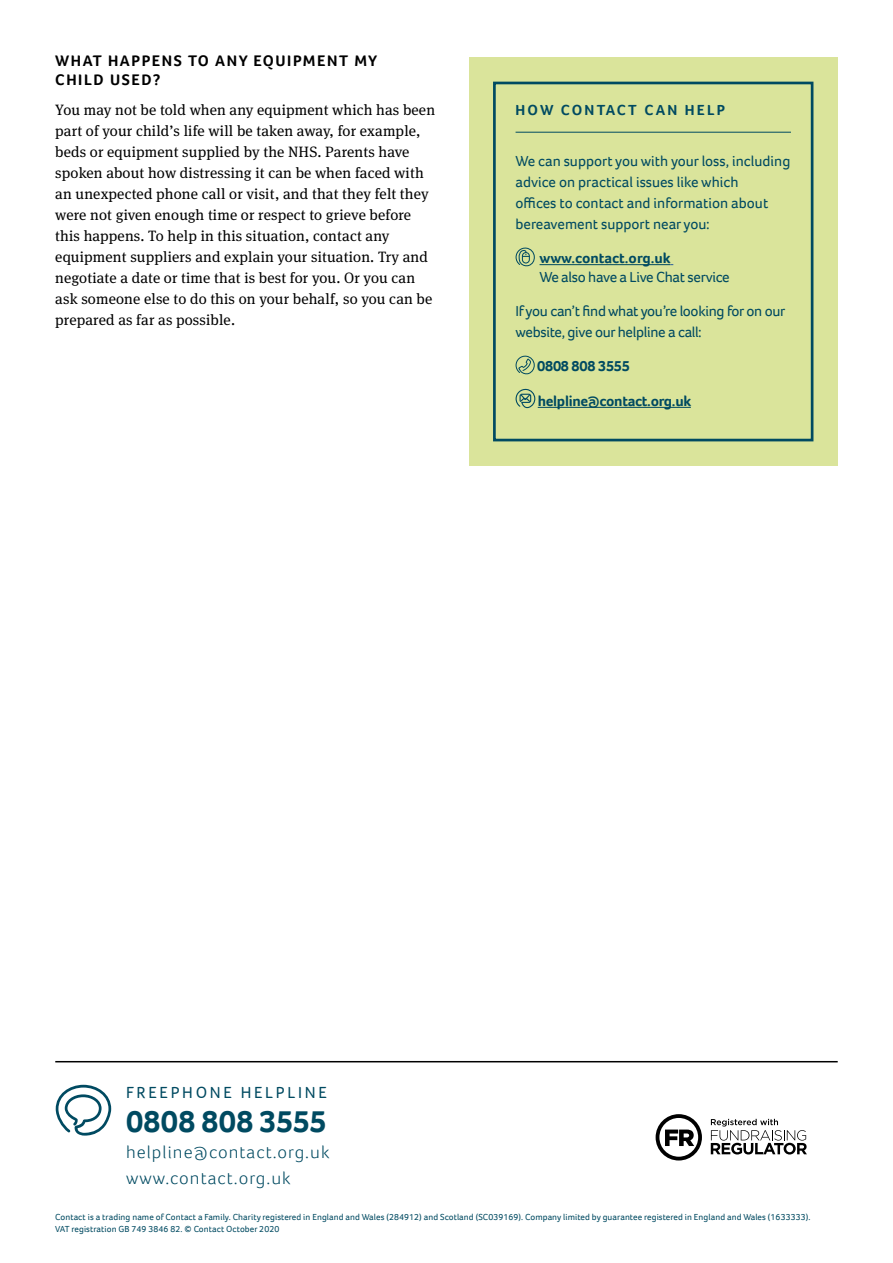
<style>
.page{position:relative;width:893px;height:1263px;background:#fff}
.page>*{position:absolute;margin:0;border:0;box-sizing:border-box;transform-origin:0 0}
.t1{font:700 31.5px "Foco";color:#004a61}
.t2{font:300 18px/25.8px "Foco";letter-spacing:.06em;color:#004a61}
.t3{font:16.5px "Foco";letter-spacing:.165em;color:#004a61}
.t4{font:700 15.75px/18.9px "Foco";letter-spacing:.1em;color:#000}
.t5{font:15px/21px "Meta Serif Pro";letter-spacing:.01em;color:#000}
.t6{font:15px/21px "Foco";color:#004a61}
.t7{font:15px/21px "Foco";letter-spacing:-.02em;color:#004a61}
.t8{font:700 15px "Foco";letter-spacing:-.02em;color:#004a61}
.t9{font:700 15px "Foco";color:#004a61}
.t10{font:700 15px "Foco";letter-spacing:.15em;color:#004a61}
.t11{font:9px/12px "Foco";letter-spacing:.01em;color:#004a61}
</style>
<div class="page">
<hr style="left:55px;top:1061px;width:783px;height:1px;background:#000">
<svg style="left:656px;top:1114px;width:46px;height:46px"></svg>
<svg style="left:711px;top:1119px;width:96px;height:35px"></svg>
<svg style="left:56px;top:1085px;width:55px;height:50px"></svg>
<div style="left:469px;top:57px;width:369px;height:409px;background:#dae49b"></div>
<hr style="left:516px;top:132px;width:275px;height:1px;background:#004a61">
<hr style="left:540px;top:264px;width:130px;height:1px;background:#004a61">
<hr style="left:538px;top:407px;width:153px;height:1px;background:#004a61">
<svg style="left:515px;top:247px;width:20px;height:19px"></svg>
<svg style="left:515px;top:355px;width:20px;height:19px"></svg>
<svg style="left:515px;top:388px;width:21px;height:21px"></svg>
<div style="left:493px;top:82px;width:320px;height:359px;border:3px solid #004a61"></div>
<p class="t4" style="left:55px;top:52px;width:323px">WHAT HAPPENS TO ANY EQUIPMENT MY<br>CHILD USED?</p>
<p class="t5" style="left:55px;top:98px;width:381px">You may not be told when any equipment which has been part of your child’s life will be taken away, for example, beds or equipment supplied by the NHS. Parents have spoken about how distressing it can be when faced with an unexpected phone call or visit, and that they felt they were not given enough time or respect to grieve before this happens. To help in this situation, contact any equipment suppliers and explain your situation. Try and negotiate a date or time that is best for you. Or you can ask someone else to do this on your behalf, so you can be prepared as far as possible.</p>
<p class="t10" style="left:516px;top:100px;width:211px">HOW CONTACT CAN HELP</p>
<p class="t6" style="left:516px;top:150px;width:276px">We can support you with your loss, including advice on practical issues like which<br>offices to contact and information about bereavement support near you:</p>
<p class="t9" style="left:540px;top:248px;width:133px">www.contact.org.uk</p>
<p class="t7" style="left:540px;top:267px;width:192px">We also have a Live Chat service</p>
<p class="t7" style="left:516px;top:300px;width:271px">If you can’t find what you’re looking for on our website, give our helpline a call:</p>
<p class="t8" style="left:537px;top:356px;width:94px">0808 808 3555</p>
<p class="t8" style="left:538px;top:390px;width:155px">helpline@contact.org.uk</p>
<p class="t3" style="left:126px;top:1081px;width:202px">FREEPHONE HELPLINE</p>
<h1 class="t1" style="left:126px;top:1101px;width:202px">0808 808 3555</h1>
<p class="t2" style="left:126px;top:1139px;width:205px">helpline@contact.org.uk www.contact.org.uk</p>
<p class="t11" style="left:55px;top:1211px;width:757px">Contact is a trading name of Contact a Family. Charity registered in England and Wales (284912) and Scotland (SC039169). Company limited by guarantee registered in England and Wales (1633333).<br>VAT registration GB 749 3846 82. © Contact October 2020</p>
</div>
